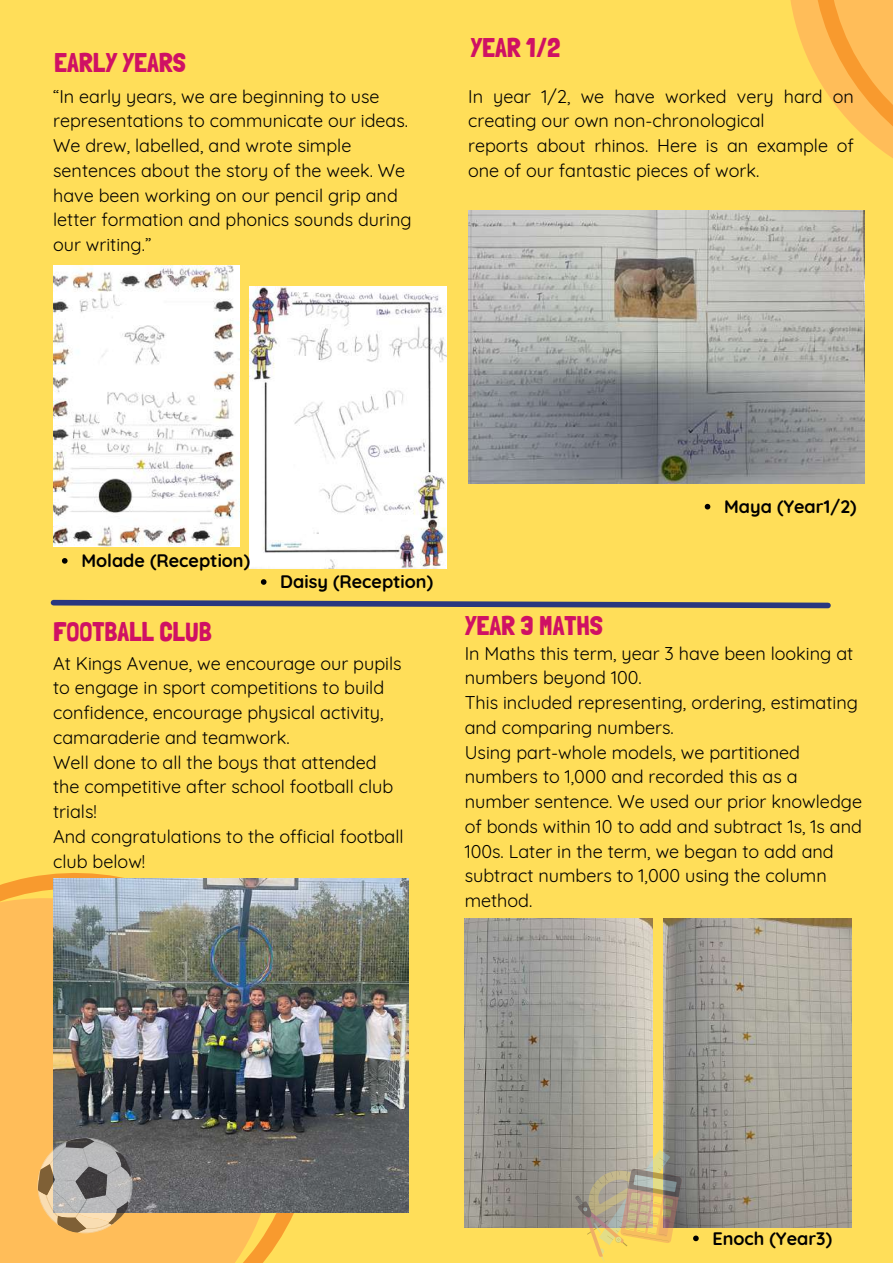
<style>
.page{position:relative;width:893px;height:1264px;background:#fff}
.page>*{position:absolute;margin:0;border:0;box-sizing:border-box;transform-origin:0 0}
.t1{font:27px "Londrina Solid";color:#cf1164}
.t2{font:18px/24.8px "Quicksand";color:#000}
.t3{font:700 18px "Quicksand";color:#000}
</style>
<div class="page">
<div style="left:0;top:0;width:892px;height:1262px;background:#ffde59"></div>
<svg style="left:790px;top:0;width:102px;height:158px"></svg>
<svg style="left:0;top:873px;width:315px;height:389px;background:#fcbd56"></svg>
<svg style="left:50px;top:599px;width:781px;height:10px"></svg>
<img style="left:250px;top:287px;width:197px;height:281px">
<img style="left:53px;top:266px;width:187px;height:281px">
<img style="left:53px;top:878px;width:355px;height:333px">
<svg style="left:37px;top:1137px;width:96px;height:96px;background:#b0a08a"></svg>
<img style="left:464px;top:918px;width:188px;height:309px">
<img style="left:663px;top:918px;width:188px;height:309px">
<svg style="left:693px;top:1235px;width:5px;height:6px"></svg>
<svg style="left:575px;top:1149px;width:107px;height:112px"></svg>
<img style="left:468px;top:210px;width:396px;height:273px">
<svg style="left:704px;top:504px;width:6px;height:5px"></svg>
<svg style="left:62px;top:558px;width:6px;height:5px"></svg>
<svg style="left:261px;top:579px;width:5px;height:6px"></svg>
<h1 class="t1" style="left:54px;top:47px;width:133px">EARLY YEARS</h1>
<p class="t2" style="left:53px;top:83px;width:360px">“In early years, we are beginning to use representations to communicate our ideas.<br>We drew, labelled, and wrote simple sentences about the story of the week. We have been working on our pencil grip and letter formation and phonics sounds during our writing.”</p>
<h1 class="t1" style="left:470px;top:31px;width:92px">YEAR 1/2</h1>
<p class="t2" style="left:468px;top:83px;width:387px">In year 1/2, we have worked very hard on creating our own non-chronological<br>reports about rhinos. Here is an example of one of our fantastic pieces of work.</p>
<p class="t3" style="left:81px;top:549px;width:170px">Molade (Reception)</p>
<p class="t3" style="left:280px;top:570px;width:154px">Daisy (Reception)</p>
<h1 class="t1" style="left:53px;top:615px;width:160px">FOOTBALL CLUB</h1>
<p class="t2" style="left:53px;top:650px;width:352px">At Kings Avenue, we encourage our pupils to engage in sport competitions to build confidence, encourage physical activity, camaraderie and teamwork.<br>Well done to all the boys that attended the competitive after school football club trials!<br>And congratulations to the official football club below!</p>
<p class="t3" style="left:724px;top:495px;width:134px">Maya (Year1/2)</p>
<h1 class="t1" style="left:464px;top:610px;width:140px">YEAR 3 MATHS</h1>
<p class="t2" style="left:464px;top:640px;width:399px">In Maths this term, year 3 have been looking at numbers beyond 100.<br>This included representing, ordering, estimating and comparing numbers.<br>Using part-whole models, we partitioned numbers to 1,000 and recorded this as a number sentence. We used our prior knowledge of bonds within 10 to add and subtract 1s, 1s and 100s. Later in the term, we began to add and subtract numbers to 1,000 using the column method.</p>
<p class="t3" style="left:712px;top:1226px;width:121px">Enoch (Year3)</p>
</div>
